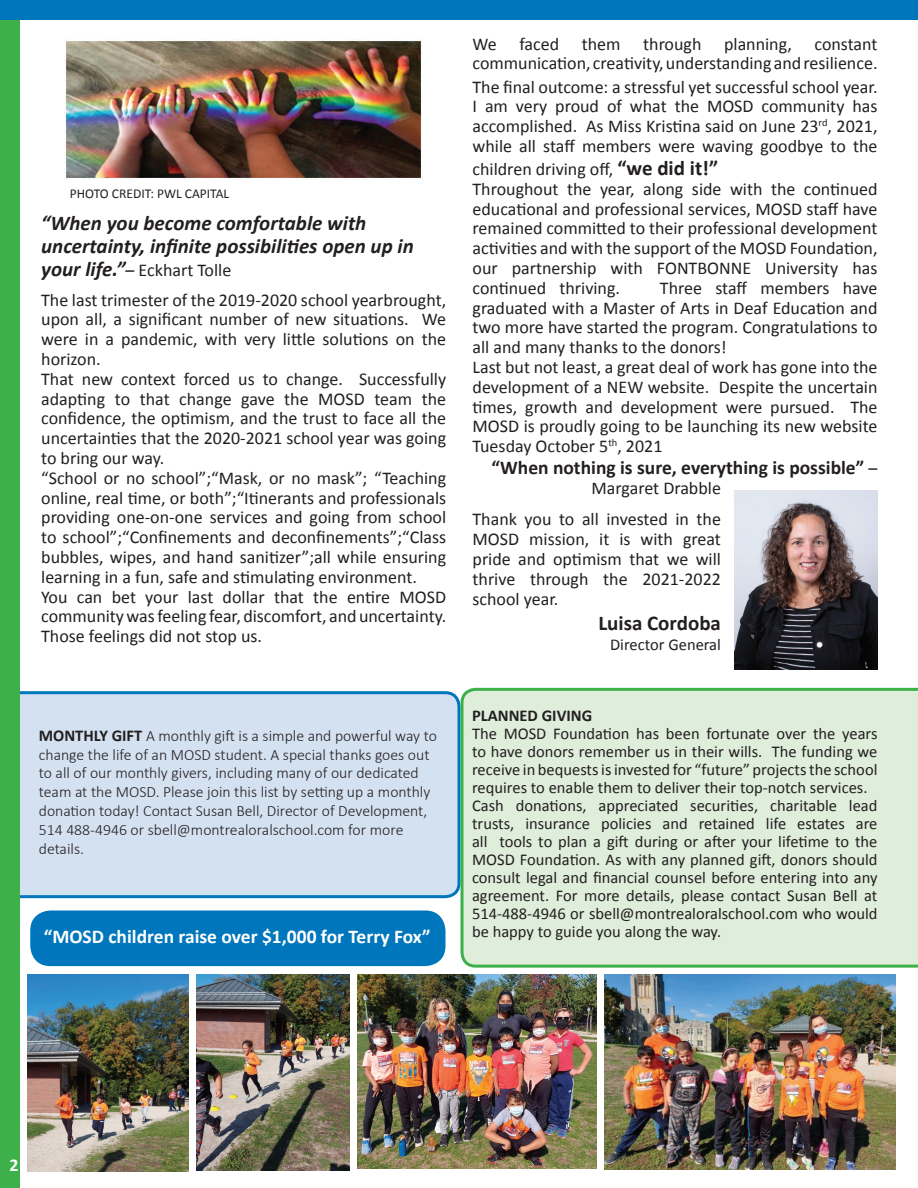
<style>
.page{position:relative;width:918px;height:1188px;background:#fff}
.page>*{position:absolute;margin:0;border:0;box-sizing:border-box;transform-origin:0 0}
.t1{font:italic 700 21px/23.1px "Calibri";color:#231f20}
.t2{font:700 21px "Calibri";color:#231f20}
.t3{font:700 19.5px "Calibri";color:#231f20}
.t4{font:700 19.5px "Calibri";color:#fff}
.t5{font:18px/19.8px "Calibri";color:#231f20}
.t6{font:700 18px "Calibri";color:#fff}
.t7{font:16.5px/18px "Calibri";color:#231f20}
.t8{font:700 16.5px "Calibri";color:#231f20}
.t9{font:300 15.75px/18.9px "Calibri";color:#231f20}
.t10{font:13.5px "Calibri";color:#231f20}
.s1{font-weight:700;font-style:italic;font-size:21px}
.s2{font-weight:700;font-size:16.5px}
.s3{font-weight:700;font-size:21px}
.s4{font-weight:400;font-size:18px}
</style>
<div class="page">
<div style="left:19px;top:691px;width:441px;height:207px;background:#d4e1f1"></div>
<img style="left:734px;top:490px;width:143px;height:179px">
<div style="left:0;top:0;width:19px;height:1188px;background:#3eb049"></div>
<div style="left:0;top:0;width:918px;height:20px;background:#0077bd"></div>
<img style="left:64px;top:39px;width:359px;height:140px">
<div style="left:460px;top:688px;width:458px;height:280px;background:#dfeedb"></div>
<img style="left:604px;top:974px;width:292px;height:195px">
<img style="left:27px;top:974px;width:161px;height:197px">
<img style="left:197px;top:974px;width:152px;height:196px">
<img style="left:358px;top:974px;width:238px;height:195px">
<div style="left:30px;top:910px;width:415px;height:56px;background:#0077bd;border-radius:20px"></div>
<p class="t10" style="left:70px;top:185px;width:161px">PHOTO CREDIT: PWL CAPITAL</p>
<p class="t1" style="left:41px;top:210px;width:374px">“When you become comfortable with uncertainty, infinite possibilities open up in</p>
<p class="t5" style="left:41px;top:254px;width:407px;line-height:29.7px"><span class="s1">your life.”</span>– Eckhart Tolle<br>The last trimester of the 2019-2020 school yearbrought,</p>
<p class="t5" style="left:41px;top:309px;width:407px">upon all, a significant number of new situations. We were in a pandemic, with very little solutions on the horizon.<br>That new context forced us to change. Successfully adapting to that change gave the MOSD team the confidence, the optimism, and the trust to face all the uncertainties that the 2020-2021 school year was going to bring our way.<br>“School or no school”;“Mask, or no mask”; “Teaching online, real time, or both”;“Itinerants and professionals providing one-on-one services and going from school to school”;“Confinements and deconfinements”;“Class bubbles, wipes, and hand sanitizer”;all while ensuring learning in a fun, safe and stimulating environment.<br>You can bet your last dollar that the entire MOSD community was feeling fear, discomfort, and uncertainty.<br>Those feelings did not stop us.</p>
<p class="t9" style="left:39px;top:726px;width:400px"><span class="s2">MONTHLY GIFT</span> A monthly gift is a simple and powerful way to change the life of an MOSD student. A special thanks goes out to all of our monthly givers, including many of our dedicated team at the MOSD. Please join this list by setting up a monthly donation today! Contact Susan Bell, Director of Development, 514 488-4946 or sbell@montrealoralschool.com for more details.</p>
<p class="t4" style="left:44px;top:924px;width:388px">“MOSD children raise over $1,000 for Terry Fox”</p>
<p class="t5" style="left:473px;top:33px;width:26px">We</p>
<p class="t5" style="left:519px;top:33px;width:41px">faced</p>
<p class="t5" style="left:582px;top:33px;width:40px">them</p>
<p class="t5" style="left:643px;top:33px;width:60px">through</p>
<p class="t5" style="left:724px;top:33px;width:69px">planning,</p>
<p class="t5" style="left:473px;top:33px;width:407px;text-align:right">constant<br>communication, creativity, understanding and resilience.</p>
<p class="t5" style="left:473px;top:76px;width:407px;text-align:justify">The final outcome: a stressful yet successful school year.<br>I am very proud of what the MOSD community has accomplished. As Miss Kristina said on June 23<sup>rd</sup>, 2021, while all staff members were waving goodbye to the</p>
<p class="t5" style="left:473px;top:158px;width:407px">children driving off, <span class="s3">“we did it!”<br></span>Throughout the year, along side with the continued educational and professional services, MOSD staff have remained committed to their professional development activities and with the support of the MOSD Foundation, our partnership with FONTBONNE University has continued thriving.</p>
<p class="t5" style="left:473px;top:277px;width:407px;text-indent:187px">Three staff members have graduated with a Master of Arts in Deaf Education and two more have started the program. Congratulations to all and many thanks to the donors!<br>Last but not least, a great deal of work has gone into the development of a NEW website. Despite the uncertain times, growth and development were pursued. The MOSD is proudly going to be launching its new website Tuesday October 5<sup>th</sup>, 2021</p>
<p class="t3" style="left:492px;top:455px;width:387px">“When nothing is sure, everything is possible” <span class="s4">–</span></p>
<p class="t5" style="left:473px;top:471px;width:250px;line-height:31.8px;text-align:right">Margaret Drabble<br>Thank you to all invested in the</p>
<p class="t5" style="left:473px;top:528px;width:250px;text-align:justify">MOSD mission, it is with great pride and optimism that we will thrive through the 2021-2022 school year.</p>
<p class="t2" style="left:598px;top:610px;width:124px">Luisa Cordoba</p>
<p class="t7" style="left:610px;top:634px;width:112px">Director General</p>
<p class="t8" style="left:472px;top:705px;width:122px">PLANNED GIVING</p>
<p class="t7" style="left:472px;top:724px;width:407px">The MOSD Foundation has been fortunate over the years to have donors remember us in their wills. The funding we receive in bequests is invested for “future” projects the school requires to enable them to deliver their top-notch services.<br>Cash donations, appreciated securities, charitable lead trusts, insurance policies and retained life estates are all tools to plan a gift during or after your lifetime to the MOSD Foundation. As with any planned gift, donors should consult legal and financial counsel before entering into any agreement. For more details, please contact Susan Bell at 514-488-4946 or sbell@montrealoralschool.com who would be happy to guide you along the way.</p>
<p class="t6" style="left:9px;top:1154px;width:11px">2</p>
</div>
